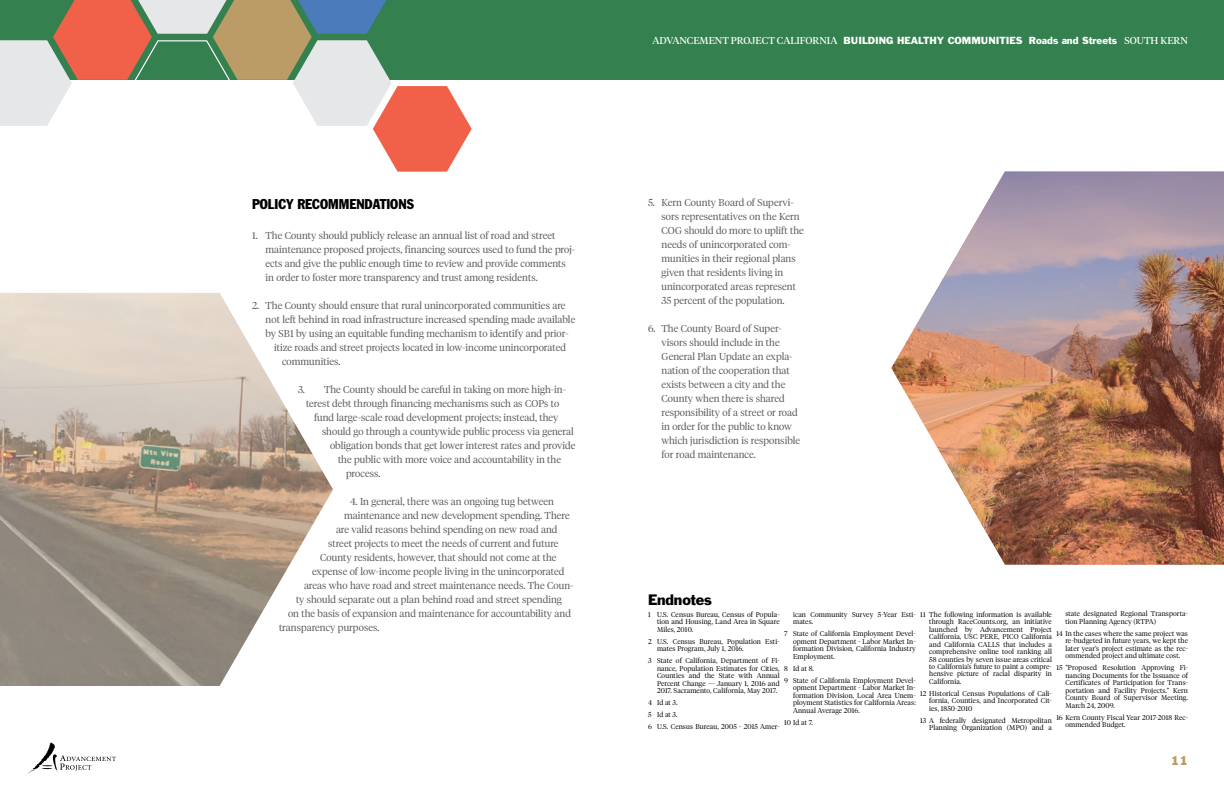
<style>
.page{position:relative;width:1224px;height:792px;background:#fff}
.page>*{position:absolute;margin:0;border:0;box-sizing:border-box;transform-origin:0 0}
.t1{font:condensed 14px "Franklin Gothic Std";color:#000}
.t2{font:14px "Franklin Gothic Std";letter-spacing:-.015em;color:#000}
.t3{font:12px "Franklin Gothic Std";color:#bc9c66}
.t4{font:300 10px/14px "Tiempos Headline";letter-spacing:.005em;color:#58595b}
.t5{font:9.5px "Franklin Gothic Std";color:#fff}
.t6{font:300 7px/7.5px "Tiempos Headline";letter-spacing:.02em;color:#000;text-align:justify}
.s1{font-family:"Tiempos Headline";font-size:10px}
</style>
<div class="page">
<div style="left:0;top:0;width:1224px;height:80px;background:#34804e"></div>
<svg style="left:0;top:0;width:472px;height:172px"></svg>
<svg style="left:26px;top:743px;width:90px;height:32px"></svg>
<img style="left:0;top:293px;width:333px;height:393px">
<img style="left:891px;top:172px;width:333px;height:393px">
<h1 class="t1" style="left:252px;top:195px;width:163px">POLICY RECOMMENDATIONS</h1>
<p class="t4" style="left:266px;top:228px;width:311px;text-indent:-14px">1. The County should publicly release an annual list of road and street maintenance proposed projects, financing sources used to fund the proj&shy;ects and give the public enough time to review and provide comments in order to foster more transparency and trust among residents.</p>
<p class="t4" style="left:252px;top:298px;width:315px">2. The County should ensure that rural unincorporated communities are</p>
<p class="t4" style="left:266px;top:312px;width:311px">not left behind in road infrastructure increased spending made available</p>
<p class="t4" style="left:266px;top:326px;width:305px">by SB1 by using an equitable funding mechanism to identify and prior-</p>
<p class="t4" style="left:274px;top:340px;width:294px">itize roads and street projects located in low-income unincorporated</p>
<p class="t4" style="left:282px;top:354px;width:60px">communities.</p>
<p class="t4" style="left:298px;top:382px;width:269px">3. The County should be careful in taking on more high-in-</p>
<p class="t4" style="left:306px;top:396px;width:255px">terest debt through financing mechanisms such as COPs to</p>
<p class="t4" style="left:314px;top:410px;width:246px">fund large-scale road development projects; instead, they</p>
<p class="t4" style="left:322px;top:424px;width:253px">should go through a countywide public process via general</p>
<p class="t4" style="left:330px;top:438px;width:247px">obligation bonds that get lower interest rates and provide</p>
<p class="t4" style="left:338px;top:452px;width:225px">the public with more voice and accountability in the</p>
<p class="t4" style="left:346px;top:466px;width:36px">process.</p>
<p class="t4" style="left:350px;top:494px;width:205px">4. In general, there was an ongoing tug between</p>
<p class="t4" style="left:344px;top:508px;width:227px">maintenance and new development spending. There</p>
<p class="t4" style="left:336px;top:522px;width:223px">are valid reasons behind spending on new road and</p>
<p class="t4" style="left:328px;top:536px;width:232px">street projects to meet the needs of current and future</p>
<p class="t4" style="left:320px;top:550px;width:238px">County residents, however, that should not come at the</p>
<p class="t4" style="left:312px;top:564px;width:254px">expense of low-income people living in the unincorporated</p>
<p class="t4" style="left:304px;top:578px;width:271px">areas who have road and street maintenance needs. The Coun-</p>
<p class="t4" style="left:296px;top:592px;width:267px">ty should separate out a plan behind road and street spending</p>
<p class="t4" style="left:288px;top:606px;width:284px">on the basis of expansion and maintenance for accountability and</p>
<p class="t4" style="left:279px;top:620px;width:102px">transparency purposes.</p>
<p class="t5" style="left:652px;top:34px;width:537px"><span class="s1">ADVANCEMENT PROJECT CALIFORNIA</span> BUILDING HEALTHY COMMUNITIES Roads and Streets <span class="s1">SOUTH KERN</span></p>
<p class="t4" style="left:662px;top:195px;width:144px;text-indent:-14px">5. Kern County Board of Supervi&shy;sors representatives on the Kern<br>COG should do more to uplift the needs of unincorporated com&shy;munities in their regional plans given that residents living in unincorporated areas represent<br>35 percent of the population.</p>
<p class="t4" style="left:662px;top:321px;width:140px;text-indent:-14px">6. The County Board of Super&shy;visors should include in the<br>General Plan Update an expla&shy;nation of the cooperation that exists between a city and the<br>County when there is shared responsibility of a street or road in order for the public to know which jurisdiction is responsible for road maintenance.</p>
<h1 class="t2" style="left:648px;top:590px;width:65px">Endnotes</h1>
<p class="t6" style="left:657px;top:610px;width:124px;text-indent:-9px">1 U.S. Census Bureau, Census of Popula&shy;tion and Housing, Land Area in Square Miles, 2010.</p>
<p class="t6" style="left:657px;top:637px;width:124px;text-indent:-9px">2 U.S. Census Bureau, Population Esti&shy;mates Program, July 1, 2016.</p>
<p class="t6" style="left:657px;top:656px;width:124px;text-indent:-9px">3 State of California, Department of Fi&shy;nance, Population Estimates for Cities, Counties and the State with Annual Percent Change — January 1, 2016 and 2017. Sacramento, California, May 2017.</p>
<p class="t6" style="left:648px;top:696px;width:133px;line-height:12px;text-align:left">4 Id at 3.<br>5 Id at 3.<br>6 U.S. Census Bureau, 2005 - 2015 Amer-</p>
<p class="t6" style="left:1065px;top:610px;width:124px">state designated Regional Transporta&shy;tion Planning Agency (RTPA)</p>
<p class="t6" style="left:1065px;top:629px;width:124px;text-indent:-9px">14 In the cases where the same project was re-budgeted in future years, we kept the later year’s project estimate as the rec&shy;ommended project and ultimate cost.</p>
<p class="t6" style="left:1065px;top:664px;width:124px;text-indent:-9px">15 “Proposed Resolution Approving Fi&shy;nancing Documents for the Issuance of Certificates of Participation for Trans&shy;portation and Facility Projects.” Kern County Board of Supervisor Meeting.<br>March 24, 2009.</p>
<p class="t6" style="left:1065px;top:713px;width:124px;text-indent:-9px">16 Kern County Fiscal Year 2017-2018 Rec&shy;ommended Budget.</p>
<p class="t6" style="left:929px;top:610px;width:124px;text-indent:-9px">11 The following information is available through RaceCounts.org, an initiative launched by Advancement Project California, USC PERE, PICO California and California CALLS that includes a comprehensive online tool ranking all 58 counties by seven issue areas critical to California’s future to paint a compre&shy;hensive picture of racial disparity in California.</p>
<p class="t6" style="left:929px;top:689px;width:124px;text-indent:-9px">12 Historical Census Populations of Cali&shy;fornia, Counties, and Incorporated Cit&shy;ies, 1850-2010</p>
<p class="t6" style="left:920px;top:716px;width:133px;text-align:right">13 A federally designated Metropolitan<br>Planning Organization (MPO) and a</p>
<p class="t6" style="left:793px;top:610px;width:124px">ican Community Survey 5-Year Esti&shy;mates.</p>
<p class="t6" style="left:793px;top:629px;width:124px;text-indent:-9px">7 State of California Employment Devel&shy;opment Department - Labor Market In&shy;formation Division, California Industry Employment.</p>
<p class="t6" style="left:784px;top:662px;width:133px;line-height:12px">8 Id at 8.<br>9 State of California Employment Devel-</p>
<p class="t6" style="left:793px;top:683px;width:124px">opment Department - Labor Market In&shy;formation Division, Local Area Unem&shy;ployment Statistics for California Areas:<br>Annual Average 2016.</p>
<p class="t6" style="left:784px;top:718px;width:30px">10 Id at 7.</p>
<p class="t3" style="left:1171px;top:753px;width:19px">11</p>
</div>
